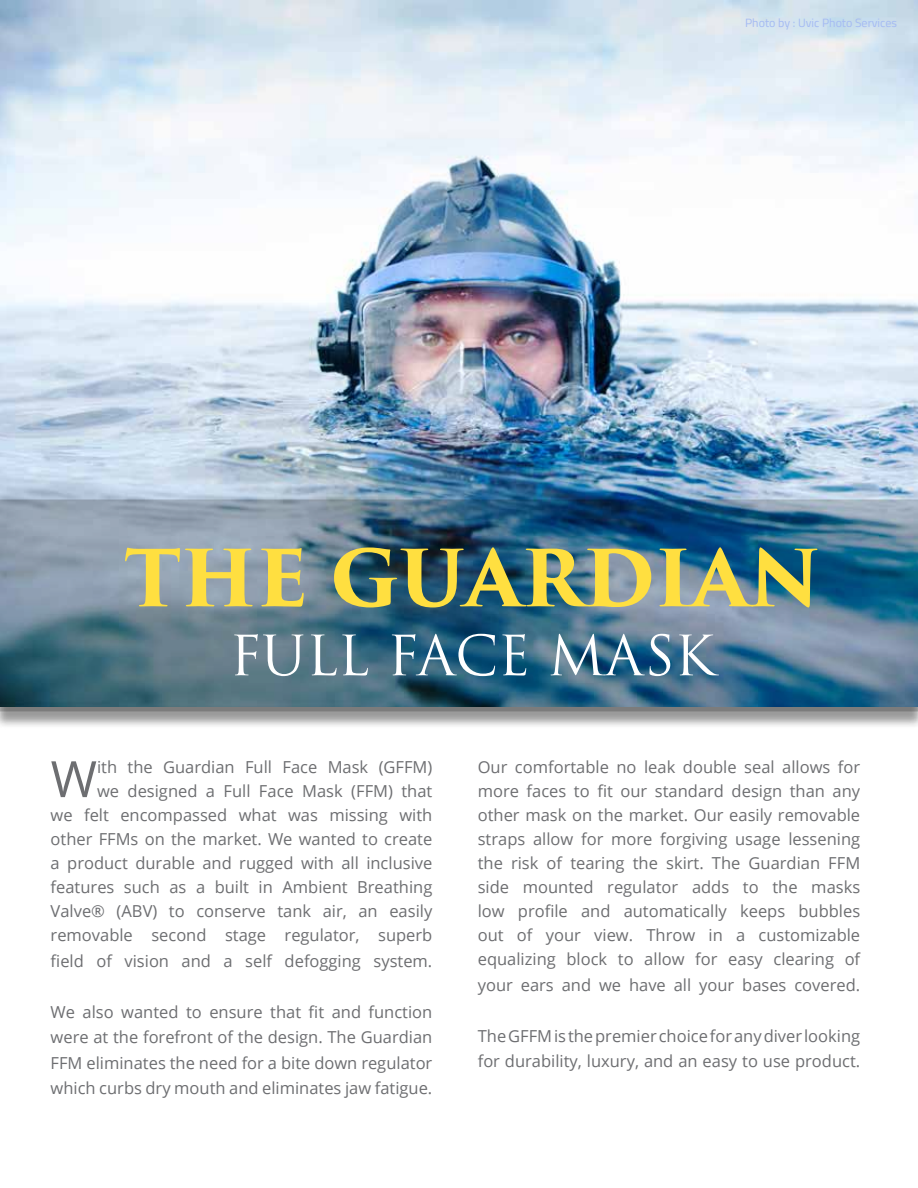
<style>
.page{position:relative;width:918px;height:1188px;background:#fff}
.page>*{position:absolute;margin:0;border:0;box-sizing:border-box;transform-origin:0 0}
.t1{font:700 76.5px "Trajan Pro 3";letter-spacing:-.005em;color:#ffdf40}
.t2{font:54px "Trajan Pro 3";color:#fff}
.t3{font:50.1px "Open Sans";color:#6d6e71}
.t4{font:16.5px/24px "Open Sans";color:#6d6e71;text-align:justify}
.t5{font:12px "Titillium Web";color:#a4baf3}
</style>
<div class="page">
<div style="left:0;top:7px;width:918px;height:723px;background:#000;opacity:.4"></div>
<img style="left:0;top:0;width:918px;height:500px">
<svg style="left:3px;top:503px;width:912px;height:205px"></svg>
<p class="t5" style="left:745px;top:14px;width:153px">Photo by : Uvic Photo Services</p>
<h1 class="t1" style="left:124px;top:522px;width:698px">THE GUARDIAN</h1>
<h2 class="t2" style="left:229px;top:619px;width:488px">FULL FACE MASK</h2>
<p class="t4" style="left:51px;top:755px;width:383px;text-align:right">ith the Guardian Full Face Mask (GFFM)<br>we designed a Full Face Mask (FFM) that<br>we felt encompassed what was missing with other FFMs on the market. We wanted to create a product durable and rugged with all inclusive features such as a built in Ambient Breathing Valve® (ABV) to conserve tank air, an easily removable second stage regulator, superb</p>
<p class="t4" style="left:51px;top:948px;width:383px">field of vision and a self defogging system.</p>
<p class="t4" style="left:51px;top:999px;width:383px;line-height:25.5px">We also wanted to ensure that fit and function were at the forefront of the design. The Guardian FFM eliminates the need for a bite down regulator which curbs dry mouth and eliminates jaw fatigue.</p>
<h3 class="t3" style="left:51px;top:745px;width:48px">W</h3>
<p class="t4" style="left:478px;top:755px;width:384px">Our comfortable no leak double seal allows for more faces to fit our standard design than any other mask on the market. Our easily removable straps allow for more forgiving usage lessening the risk of tearing the skirt. The Guardian FFM side mounted regulator adds to the masks low profile and automatically keeps bubbles out of your view. Throw in a customizable equalizing block to allow for easy clearing of</p>
<p class="t4" style="left:478px;top:972px;width:384px">your ears and we have all your bases covered.</p>
<p class="t4" style="left:478px;top:1023px;width:384px;line-height:25.5px">The GFFM is the premier choice for any diver looking for durability, luxury, and an easy to use product.</p>
</div>
